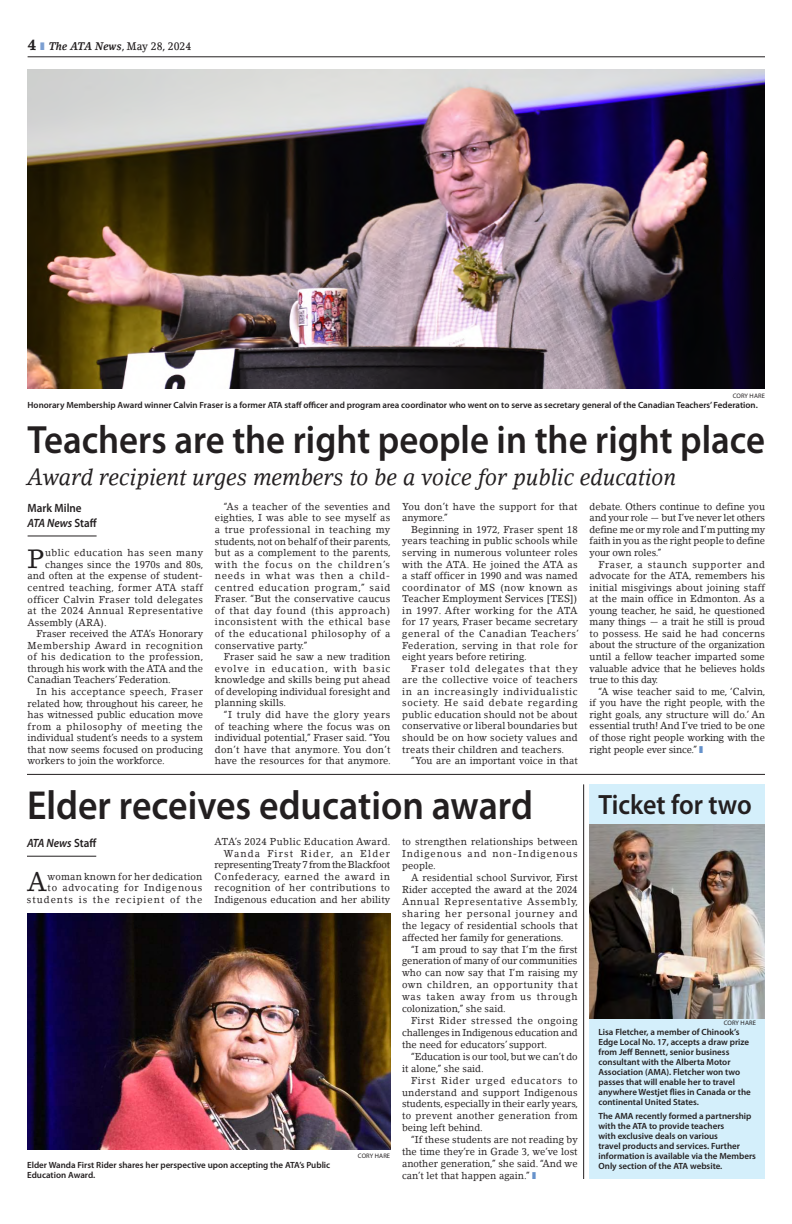
<style>
.page{position:relative;width:792px;height:1224px;background:#fff}
.page>*{position:absolute;margin:0;border:0;box-sizing:border-box;transform-origin:0 0}
.t1{font:600 40.6px "Myriad Pro";color:#231f20;scale:.93 1}
.t2{font:600 39.6px "Myriad Pro";color:#231f20;scale:.93 1}
.t3{font:600 28px "Myriad Pro";color:#231f20;scale:.93 1}
.t4{font:26.2px "Lino Letter Std";color:#231f20;scale:.95 1}
.t5{font:italic 22.9px "Lino Letter Std";color:#231f20;scale:.93 1}
.t6{font:600 12px/15px "Myriad Pro";color:#231f20;scale:.93 1}
.t7{font:italic 600 12px "Myriad Pro";color:#231f20;scale:.93 1}
.t8{font:500 11px "Lino Letter Std";color:#231f20;scale:.9 1}
.t9{font:10px/11.6px "Lino Letter Std";letter-spacing:.01em;color:#231f20;text-align:justify;scale:.95 1}
.t10{font:10px/11.5px "Lino Letter Std";letter-spacing:.045em;color:#231f20;text-align:right;scale:.95 1}
.t11{font:10px/11.5px "Lino Letter Std";letter-spacing:.08em;color:#231f20;text-align:right;scale:.95 1}
.t12{font:10px "Lino Letter Std";letter-spacing:.035em;color:#231f20;scale:.95 1}
.t13{font:10px/11.6px "Lino Letter Std";letter-spacing:.03em;color:#231f20;scale:.95 1}
.t14{font:10px "Lino Letter Std";letter-spacing:.04em;color:#231f20;scale:.95 1}
.t15{font:10px "Lino Letter Std";letter-spacing:.055em;color:#231f20;scale:.95 1}
.t16{font:10px "Lino Letter Std";letter-spacing:.06em;color:#231f20;scale:.95 1}
.t17{font:10px "Lino Letter Std";letter-spacing:.05em;color:#231f20;scale:.95 1}
.t18{font:600 9px/10px "Myriad Pro";color:#231f20}
.t19{font:6.5px "Myriad Pro";letter-spacing:.02em;color:#231f20}
.s1{font-weight:700;font-size:15px}
.s2{color:#7c9fd2}
.s3{font-weight:700;font-style:italic}
.s4{font-style:italic}
.s5{font-style:normal}
.s6{color:#6692cb}
</style>
<div class="page">
<hr style="left:28px;top:57px;width:737px;height:1px;background:#231f20">
<div style="left:590px;top:784px;width:175px;height:395px;background:#d4effb"></div>
<hr style="left:27px;top:856px;width:69px;height:1px;background:#231f20">
<img style="left:27px;top:914px;width:363px;height:236px">
<hr style="left:28px;top:536px;width:69px;height:1px;background:#231f20">
<img style="left:28px;top:69px;width:737px;height:320px">
<img style="left:590px;top:824px;width:175px;height:194px">
<hr style="left:27px;top:774px;width:738px;height:1px;background:#231f20">
<hr style="left:583px;top:784px;width:1px;height:395px;background:#231f20">
<p class="t8" style="left:28px;top:39px;width:183px"><span class="s1">4</span> <span class="s2">❚</span> <span class="s3">The ATA News</span>, May 28, 2024</p>
<p class="t19" style="left:733px;top:391px;width:34px">CORY HARE</p>
<p class="t18" style="left:28px;top:399px;width:732px">Honorary Membership Award winner Calvin Fraser is a former ATA staff officer and program area coordinator who went on to serve as secretary general of the Canadian Teachers’ Federation.</p>
<h2 class="t2" style="left:28px;top:414px;width:794px">Teachers are the right people in the right place</h2>
<h3 class="t5" style="left:28px;top:463px;width:699px">Award recipient urges members to be a voice for public education</h3>
<p class="t6" style="left:28px;top:500px;width:76px">Mark Milne<br><span class="s4">ATA News</span> Staff</p>
<h3 class="t4" style="left:28px;top:543px;width:20px">P</h3>
<p class="t17" style="left:45px;top:547px;width:168px">ublic education has seen many</p>
<p class="t9" style="left:45px;top:559px;width:168px">changes since the 1970s and 80s,</p>
<p class="t9" style="left:28px;top:570px;width:186px">and often at the expense of student-</p>
<p class="t14" style="left:28px;top:581px;width:186px">centred teaching, former ATA staff</p>
<p class="t12" style="left:28px;top:593px;width:186px">officer Calvin Fraser told delegates</p>
<p class="t10" style="left:28px;top:605px;width:186px">at the 2024 Annual Representative</p>
<p class="t9" style="left:28px;top:616px;width:85px">Assembly (ARA).</p>
<p class="t9" style="left:37px;top:628px;width:177px">Fraser received the ATA’s Honorary</p>
<p class="t15" style="left:28px;top:639px;width:186px">Membership Award in recognition</p>
<p class="t12" style="left:28px;top:651px;width:187px">of his dedication to the profession,</p>
<p class="t9" style="left:28px;top:663px;width:186px">through his work with the ATA and the</p>
<p class="t9" style="left:28px;top:674px;width:152px">Canadian Teachers’ Federation.</p>
<p class="t10" style="left:37px;top:686px;width:177px">In his acceptance speech, Fraser</p>
<p class="t9" style="left:28px;top:697px;width:186px">related how, throughout his career, he</p>
<p class="t9" style="left:28px;top:709px;width:186px">has witnessed public education move</p>
<p class="t16" style="left:28px;top:720px;width:186px">from a philosophy of meeting the</p>
<p class="t9" style="left:28px;top:732px;width:186px">individual student’s needs to a system</p>
<p class="t9" style="left:28px;top:743px;width:186px">that now seems focused on producing</p>
<p class="t9" style="left:28px;top:755px;width:146px">workers to join the workforce.</p>
<p class="t9" style="left:215px;top:501px;width:187px;text-indent:9px">“As a teacher of the seventies and eighties, I was able to see myself as a true professional in teaching my students, not on behalf of their parents, but as a complement to the parents, with the focus on the children’s needs in what was then a child&shy;centred education program,” said Fraser. “But the conservative caucus of that day found (this approach) inconsistent with the ethical base of the educational philosophy of a conservative party.”</p>
<p class="t9" style="left:215px;top:651px;width:186px;text-indent:9px">Fraser said he saw a new tradition evolve in education, with basic knowledge and skills being put ahead of developing individual foresight and planning skills.</p>
<p class="t9" style="left:215px;top:709px;width:187px;text-indent:9px">“I truly did have the glory years of teaching where the focus was on individual potential,” Fraser said. “You don’t have that anymore. You don’t have the resources for that anymore.</p>
<p class="t13" style="left:402px;top:500px;width:186px">You don’t have the support for that anymore.”</p>
<p class="t9" style="left:402px;top:524px;width:188px;text-align:left;text-indent:9px">Beginning in 1972, Fraser spent 18 years teaching in public schools while serving in numerous volunteer roles with the ATA. He joined the ATA as a staff officer in 1990 and was named coordinator of MS (now known as Teacher Employment Services [TES]) in 1997. After working for the ATA for 17 years, Fraser became secretary general of the Canadian Teachers’ Federation, serving in that role for eight years before retiring.</p>
<p class="t9" style="left:402px;top:662px;width:186px;text-indent:9px">Fraser told delegates that they are the collective voice of teachers in an increasingly individualistic society. He said debate regarding public education should not be about conservative or liberal boundaries but should be on how society values and treats their children and teachers.</p>
<p class="t9" style="left:411px;top:755px;width:177px">“You are an important voice in that</p>
<h1 class="t1" style="left:27px;top:779px;width:546px">Elder receives education award</h1>
<p class="t10" style="left:215px;top:836px;width:187px">ATA’s 2024 Public Education Award.<br>Wanda First Rider, an Elder representing Treaty 7 from the Blackfoot Confederacy, earned the award in recognition of her contributions to Indigenous education and her ability</p>
<p class="t9" style="left:402px;top:836px;width:186px;line-height:11.9px">to strengthen relationships between Indigenous and non-Indigenous people.</p>
<p class="t7" style="left:27px;top:835px;width:76px">ATA News <span class="s5">Staff</span></p>
<h3 class="t4" style="left:27px;top:866px;width:22px">A</h3>
<p class="t11" style="left:27px;top:870px;width:186px">woman known for her dedication<br>to advocating for Indigenous students is the recipient of the</p>
<p class="t9" style="left:402px;top:871px;width:187px;line-height:11.9px;text-indent:9px">A residential school Survivor, First Rider accepted the award at the 2024<br>Annual Representative Assembly, sharing her personal journey and the legacy of residential schools that affected her family for generations.</p>
<p class="t9" style="left:402px;top:943px;width:186px;line-height:11.9px;text-indent:9px">“I am proud to say that I’m the first generation of many of our communities who can now say that I’m raising my own children, an opportunity that was taken away from us through colonization,” she said.</p>
<p class="t9" style="left:402px;top:1015px;width:186px;line-height:11.9px;text-indent:9px">First Rider stressed the ongoing challenges in Indigenous education and the need for educators’ support.</p>
<p class="t9" style="left:402px;top:1050px;width:186px;line-height:11.9px;text-indent:9px">“Education is our tool, but we can’t do it alone,” she said.</p>
<p class="t9" style="left:402px;top:1074px;width:187px;line-height:11.9px;text-indent:9px">First Rider urged educators to understand and support Indigenous students, especially in their early years, to prevent another generation from being left behind.</p>
<p class="t9" style="left:402px;top:1134px;width:186px;line-height:11.9px;text-indent:9px">“If these students are not reading by the time they’re in Grade 3, we’ve lost another generation,” she said. “And we can’t let that happen again.” <span class="s6">❚</span></p>
<p class="t19" style="left:358px;top:1152px;width:34px">CORY HARE</p>
<p class="t18" style="left:27px;top:1160px;width:305px">Elder Wanda First Rider shares her perspective upon accepting the ATA’s Public<br>Education Award.</p>
<p class="t9" style="left:590px;top:500px;width:186px">debate. Others continue to define you and your role — but I’ve never let others define me or my role and I’m putting my faith in you as the right people to define your own roles.”</p>
<p class="t9" style="left:590px;top:558px;width:186px;text-indent:9px">Fraser, a staunch supporter and advocate for the ATA, remembers his initial misgivings about joining staff at the main office in Edmonton. As a young teacher, he said, he questioned many things — a trait he still is proud to possess. He said he had concerns about the structure of the organization until a fellow teacher imparted some valuable advice that he believes holds true to this day.</p>
<p class="t9" style="left:590px;top:685px;width:187px;text-indent:9px">“A wise teacher said to me, ‘Calvin, if you have the right people, with the right goals, any structure will do.’ An essential truth! And I’ve tried to be one of those right people working with the right people ever since.” <span class="s6">❚</span></p>
<h3 class="t3" style="left:598px;top:787px;width:166px">Ticket for two</h3>
<p class="t19" style="left:724px;top:1019px;width:34px">CORY HARE</p>
<p class="t18" style="left:598px;top:1027px;width:154px">Lisa Fletcher, a member of Chinook’s Edge Local No. 17, accepts a draw prize from Jeff Bennett, senior business consultant with the Alberta Motor Association (AMA). Fletcher won two passes that will enable her to travel anywhere Westjet flies in Canada or the continental United States.</p>
<p class="t18" style="left:598px;top:1111px;width:159px">The AMA recently formed a partnership with the ATA to provide teachers<br>with exclusive deals on various<br>travel products and services. Further information is available via the Members Only section of the ATA website.</p>
</div>
